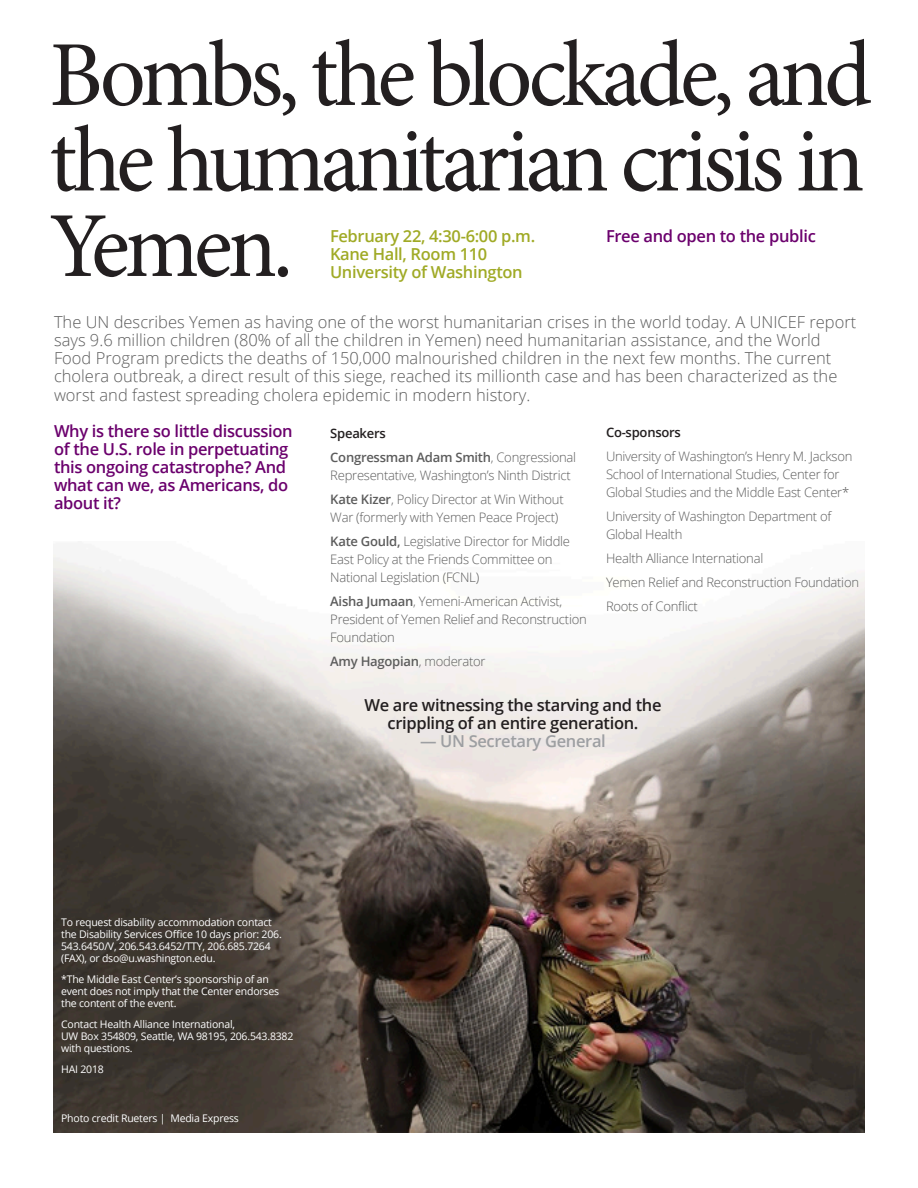
<style>
.page{position:relative;width:918px;height:1188px;background:#fff}
.page>*{position:absolute;margin:0;border:0;box-sizing:border-box;transform-origin:0 0}
.Paragraph_Style_5{font:93px/85.5px "Minion Pro";letter-spacing:-.05em;color:#231f20;text-align:justify}
.Body_Text{font:300 16.5px/18.1px "Open Sans";color:#5c5c5c}
.Paragraph_Style_9{font:600 16.5px/18px "Open Sans";letter-spacing:-.02em;color:#6b006d}
.Paragraph_Style_10{font:600 16.5px/18px "Open Sans";letter-spacing:-.02em;color:#231f20;text-align:center}
.Paragraph_Style_9-2{font:600 16.5px/18px "Open Sans";letter-spacing:-.02em;color:#a0aa26}
.Paragraph_Style_10-2{font:600 16.5px "Open Sans";letter-spacing:-.02em;color:#9d9fa2}
.Body_Text-2{font:300 13.05px/18px "Open Sans";letter-spacing:-.02em;color:#5c5c5c}
.Paragraph_Style_8{font:300 13.05px/18px "Open Sans";letter-spacing:-.02em;color:#5c5c5c}
.Body_Text-3{font:600 13.05px "Open Sans";letter-spacing:-.02em;color:#5c5c5c}
.Paragraph_Style_7{font:600 13.05px "Open Sans";letter-spacing:-.02em;color:#231f20}
.Body_Text-4{font:600 13.05px "Open Sans";letter-spacing:-.02em;color:#231f20}
.Paragraph_Style_8-2{font:10.5px/12px "Open Sans";letter-spacing:-.02em;color:#fff}
.s1{font-weight:600}
.s2{font-weight:300}
</style>
<div class="page">
<img style="left:54px;top:554px;width:810px;height:579px">
<p class="Paragraph_Style_5" style="left:50px;top:33px;width:824px">Bombs, the blockade, and the humanitarian crisis in Yemen.</p>
<p class="Body_Text" style="left:54px;top:313px;width:804px">The UN describes Yemen as having one of the worst humanitarian crises in the world today. A UNICEF report says 9.6 million children (80% of all the children in Yemen) need humanitarian assistance, and the World Food Program predicts the deaths of 150,000 malnourished children in the next few months. The current cholera outbreak, a direct result of this siege, reached its millionth case and has been characterized as the worst and fastest spreading cholera epidemic in modern history.</p>
<p class="Paragraph_Style_9-2" style="left:330px;top:227px;width:207px">February 22, 4:30-6:00 p.m.<br>Kane Hall, Room 110<br>University of Washington</p>
<p class="Paragraph_Style_9" style="left:606px;top:227px;width:211px">Free and open to the public</p>
<p class="Paragraph_Style_9" style="left:54px;top:421px;width:240px">Why is there so little discussion of the U.S. role in perpetuating this ongoing catastrophe? And what can we, as Americans, do about it?</p>
<p class="Body_Text-4" style="left:330px;top:424px;width:57px">Speakers</p>
<p class="Body_Text-2" style="left:330px;top:448px;width:247px"><span class="s1">Congressman Adam Smith</span>, Congressional<br>Representative, Washington’s Ninth District</p>
<p class="Body_Text-2" style="left:330px;top:490px;width:235px"><span class="s1">Kate Kizer</span>, Policy Director at Win Without<br>War (formerly with Yemen Peace Project)</p>
<p class="Body_Text-2" style="left:330px;top:532px;width:241px"><span class="s1">Kate Gould,</span> Legislative Director for Middle<br>East Policy at the Friends Committee on<br>National Legislation (FCNL)</p>
<p class="Body_Text-2" style="left:330px;top:592px;width:258px"><span class="s1">Aisha Jumaan</span>, Yemeni-American Activist,<br>President of Yemen Relief and Reconstruction<br>Foundation</p>
<p class="Body_Text-3" style="left:330px;top:652px;width:157px">Amy Hagopian<span class="s2">, moderator</span></p>
<p class="Paragraph_Style_7" style="left:606px;top:423px;width:76px">Co-sponsors</p>
<p class="Paragraph_Style_8" style="left:606px;top:447px;width:248px">University of Washington’s Henry M. Jackson<br>School of International Studies, Center for<br>Global Studies and the Middle East Center*</p>
<p class="Paragraph_Style_8" style="left:606px;top:507px;width:227px">University of Washington Department of<br>Global Health</p>
<p class="Paragraph_Style_8" style="left:606px;top:549px;width:159px">Health Alliance International</p>
<p class="Paragraph_Style_8" style="left:606px;top:573px;width:255px">Yemen Relief and Reconstruction Foundation</p>
<p class="Paragraph_Style_8" style="left:606px;top:597px;width:93px">Roots of Conflict</p>
<p class="Paragraph_Style_10" style="left:364px;top:696px;width:299px">We are witnessing the starving and the crippling of an entire generation.</p>
<p class="Paragraph_Style_10-2" style="left:420px;top:730px;width:187px">— UN Secretary General</p>
<p class="Paragraph_Style_8-2" style="left:61px;top:916px;width:222px">To request disability accommodation contact the Disability Services Office 10 days prior: 206.<br>543.6450/V, 206.543.6452/TTY, 206.685.7264 (FAX), or dso@u.washington.edu.</p>
<p class="Paragraph_Style_8-2" style="left:61px;top:973px;width:219px">*The Middle East Center’s sponsorship of an event does not imply that the Center endorses the content of the event.</p>
<p class="Paragraph_Style_8-2" style="left:61px;top:1018px;width:234px">Contact Health Alliance International,<br>UW Box 354809, Seattle, WA 98195, 206.543.8382 with questions.</p>
<p class="Paragraph_Style_8-2" style="left:61px;top:1063px;width:44px">HAI 2018</p>
<p class="Paragraph_Style_8-2" style="left:61px;top:1112px;width:179px">Photo credit Rueters | Media Express</p>
</div>
